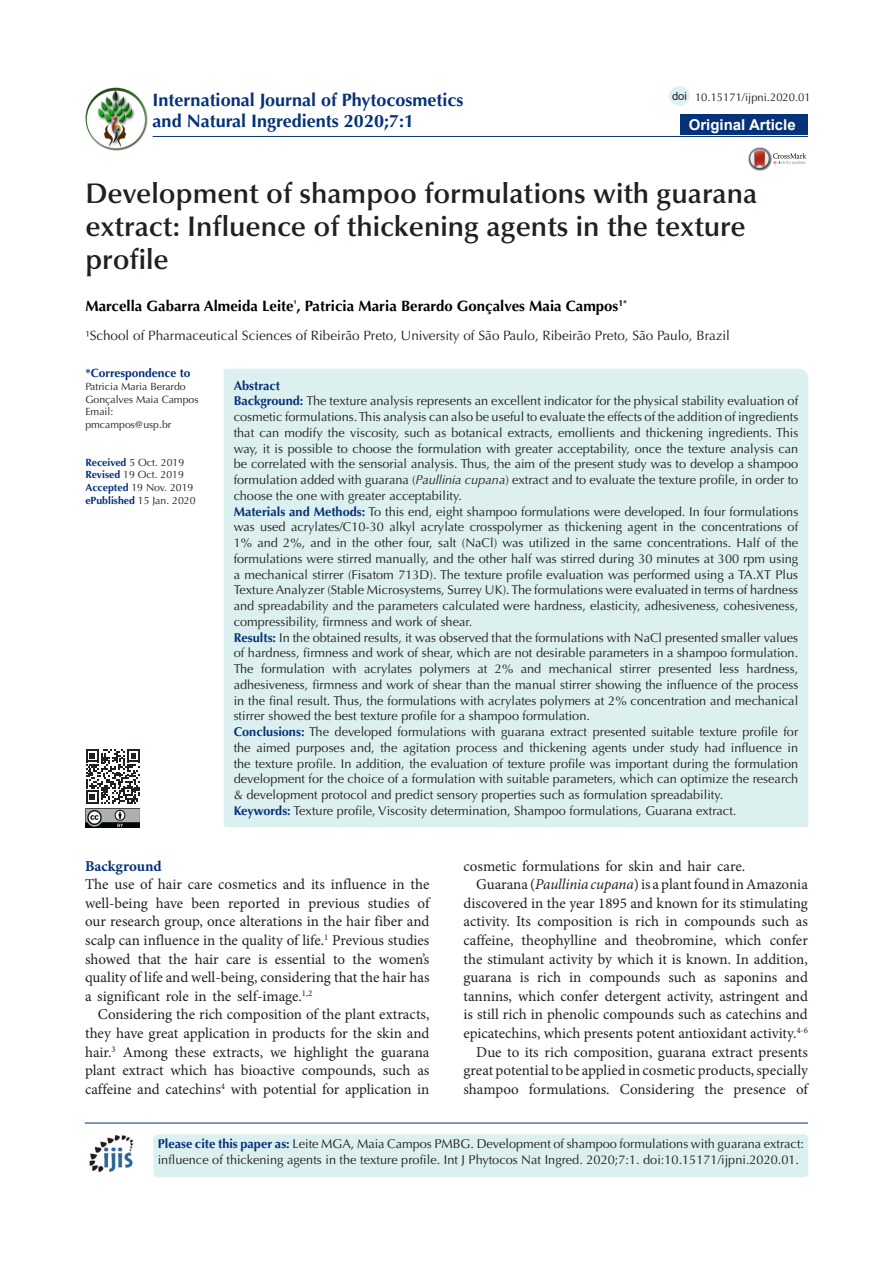
<style>
.page{position:relative;width:893px;height:1263px;background:#fff}
.page>*{position:absolute;margin:0;border:0;box-sizing:border-box;transform-origin:0 0}
.t1{font:600 28.5px/33px "Optima LT Std";color:#231f20}
.t2{font:700 18px/21px "Optima LT Std";color:#053278}
.t3{font:15px/18.6px "Minion Pro";color:#231f20;text-align:justify}
.t4{font:700 15px "Optima LT Std";color:#000}
.t5{font:700 15px "Arial";color:#fff}
.t6{font:700 15px "Minion Pro";color:#053278}
.t7{font:13.5px "Optima LT Std";color:#231f20}
.Default{font:12.75px/15.8px "Optima LT Std";color:#231f20;text-align:justify}
.Default-2{font:700 12.75px "Optima LT Std";color:#053278}
.t8{font:700 12px "Optima LT Std";color:#053278}
.t9{font:11.25px "Optima LT Std";color:#231f20}
.t10{font:11.25px "Arial";color:#231f20}
.t11{font:10.5px/12.6px "Optima LT Std";color:#231f20}
.t12{font:700 10.5px "Optima LT Std";color:#053278}
.s1{font-weight:700;color:#053278}
.s2{font-weight:400;color:#231f20}
.s3{font-style:italic}
</style>
<div class="page">
<hr style="left:153px;top:136px;width:655px;height:1px;background:#053278">
<div style="left:680px;top:115px;width:128px;height:20px;background:#053278"></div>
<div style="left:669px;top:86px;width:21px;height:20px;background:#ddf1f1;border-radius:50%"></div>
<img style="left:85px;top:87px;width:62px;height:63px">
<img style="left:748px;top:147px;width:19px;height:24px">
<svg style="left:749px;top:148px;width:57px;height:21px"></svg>
<hr style="left:85px;top:1123px;width:723px;height:1px;background:#053278">
<div style="left:153px;top:1134px;width:655px;height:43px;background:#dcf0f0;border-radius:4px"></div>
<img style="left:89px;top:1134px;width:45px;height:39px">
<div style="left:223px;top:368px;width:586px;height:459px;background:#dcf0f0"></div>
<svg style="left:86px;top:749px;width:54px;height:54px"></svg>
<img style="left:85px;top:808px;width:55px;height:19px">
<p class="t2" style="left:153px;top:89px;width:312px">International Journal of Phytocosmetics and Natural Ingredients 2020;7:1</p>
<p class="t10" style="left:672px;top:88px;width:17px">doi</p>
<p class="t9" style="left:695px;top:91px;width:117px">10.15171/ijpni.2020.01</p>
<p class="t5" style="left:689px;top:114px;width:108px">Original Article</p>
<p class="t1" style="left:85px;top:177px;width:674px">Development of shampoo formulations with guarana extract: Influence of thickening agents in the texture profile</p>
<p class="t4" style="left:85px;top:297px;width:543px">Marcella Gabarra Almeida Leite<sup>¹</sup>, Patricia Maria Berardo Gonçalves Maia Campos<sup>1*</sup></p>
<p class="t7" style="left:85px;top:328px;width:646px">¹School of Pharmaceutical Sciences of Ribeirão Preto, University of São Paulo, Ribeirão Preto, São Paulo, Brazil</p>
<p class="t8" style="left:85px;top:366px;width:107px">*Correspondence to</p>
<p class="t11" style="left:85px;top:380px;width:115px">Patricia Maria Berardo<br>Gonçalves Maia Campos<br>Email:</p>
<p class="t11" style="left:85px;top:418px;width:88px">pmcampos@usp.br</p>
<p class="t11" style="left:85px;top:456px;width:100px"><span class="s1">Received</span> 5 Oct. 2019</p>
<p class="t11" style="left:85px;top:469px;width:100px"><span class="s1">Revised</span> 19 Oct. 2019</p>
<p class="t11" style="left:85px;top:481px;width:110px"><span class="s1">Accepted</span> 19 Nov. 2019</p>
<p class="t12" style="left:85px;top:494px;width:112px">ePublished <span class="s2">15 Jan. 2020</span></p>
<p class="Default-2" style="left:234px;top:378px;width:48px">Abstract</p>
<p class="Default" style="left:234px;top:393px;width:566px"><span class="s1">Background:</span> The texture analysis represents an excellent indicator for the physical stability evaluation of cosmetic formulations. This analysis can also be useful to evaluate the effects of the addition of ingredients that can modify the viscosity, such as botanical extracts, emollients and thickening ingredients. This way, it is possible to choose the formulation with greater acceptability, once the texture analysis can be correlated with the sensorial analysis. Thus, the aim of the present study was to develop a shampoo formulation added with guarana (<span class="s3">Paullinia cupana</span>) extract and to evaluate the texture profile, in order to choose the one with greater acceptability.</p>
<p class="Default" style="left:234px;top:503px;width:566px"><span class="s1">Materials and Methods:</span> To this end, eight shampoo formulations were developed. In four formulations was used acrylates/C10-30 alkyl acrylate crosspolymer as thickening agent in the concentrations of 1% and 2%, and in the other four, salt (NaCl) was utilized in the same concentrations. Half of the formulations were stirred manually, and the other half was stirred during 30 minutes at 300 rpm using a mechanical stirrer (Fisatom 713D). The texture profile evaluation was performed using a TA.XT Plus Texture Analyzer (Stable Microsystems, Surrey UK). The formulations were evaluated in terms of hardness and spreadability and the parameters calculated were hardness, elasticity, adhesiveness, cohesiveness, compressibility, firmness and work of shear.</p>
<p class="Default" style="left:234px;top:629px;width:566px"><span class="s1">Results:</span> In the obtained results, it was observed that the formulations with NaCl presented smaller values of hardness, firmness and work of shear, which are not desirable parameters in a shampoo formulation.<br>The formulation with acrylates polymers at 2% and mechanical stirrer presented less hardness, adhesiveness, firmness and work of shear than the manual stirrer showing the influence of the process in the final result. Thus, the formulations with acrylates polymers at 2% concentration and mechanical stirrer showed the best texture profile for a shampoo formulation.</p>
<p class="Default" style="left:234px;top:724px;width:566px"><span class="s1">Conclusions:</span> The developed formulations with guarana extract presented suitable texture profile for the aimed purposes and, the agitation process and thickening agents under study had influence in the texture profile. In addition, the evaluation of texture profile was important during the formulation development for the choice of a formulation with suitable parameters, which can optimize the research &amp; development protocol and predict sensory properties such as formulation spreadability.</p>
<p class="Default" style="left:234px;top:803px;width:504px"><span class="s1">Keywords:</span> Texture profile, Viscosity determination, Shampoo formulations, Guarana extract.</p>
<p class="t6" style="left:85px;top:855px;width:78px">Background</p>
<p class="t3" style="left:85px;top:875px;width:346px">The use of hair care cosmetics and its influence in the well-being have been reported in previous studies of our research group, once alterations in the hair fiber and scalp can influence in the quality of life.<sup>1</sup> Previous studies showed that the hair care is essential to the women’s quality of life and well-being, considering that the hair has a significant role in the self-image.<sup>1,2</sup></p>
<p class="t3" style="left:85px;top:1005px;width:346px;text-indent:13px">Considering the rich composition of the plant extracts, they have great application in products for the skin and hair.<sup>3</sup> Among these extracts, we highlight the guarana plant extract which has bioactive compounds, such as caffeine and catechins<sup>4</sup> with potential for application in</p>
<p class="t3" style="left:463px;top:856px;width:283px">cosmetic formulations for skin and hair care.</p>
<p class="t3" style="left:463px;top:875px;width:346px;text-indent:13px">Guarana (<span class="s3">Paullinia cupana</span>) is a plant found in Amazonia discovered in the year 1895 and known for its stimulating activity. Its composition is rich in compounds such as caffeine, theophylline and theobromine, which confer the stimulant activity by which it is known. In addition, guarana is rich in compounds such as saponins and tannins, which confer detergent activity, astringent and is still rich in phenolic compounds such as catechins and epicatechins, which presents potent antioxidant activity.<sup>4-6</sup></p>
<p class="t3" style="left:463px;top:1042px;width:346px;text-indent:13px">Due to its rich composition, guarana extract presents great potential to be applied in cosmetic products, specially shampoo formulations. Considering the presence of</p>
<p class="Default" style="left:158px;top:1136px;width:648px"><span class="s1">Please cite this paper as:</span> Leite MGA, Maia Campos PMBG. Development of shampoo formulations with guarana extract: influence of thickening agents in the texture profile. Int J Phytocos Nat Ingred. 2020;7:1. doi:10.15171/ijpni.2020.01.</p>
</div>
